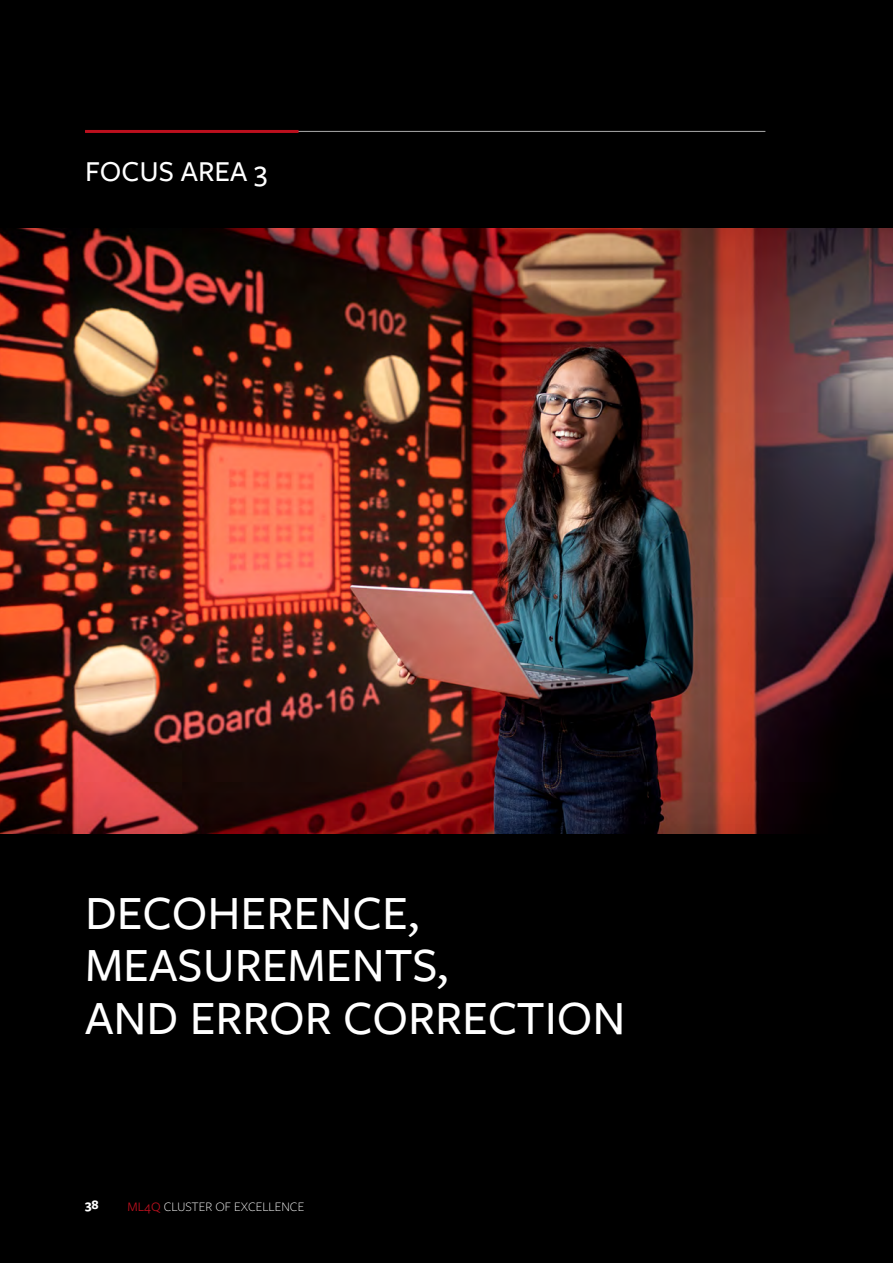
<style>
.page{position:relative;width:893px;height:1263px;background:#000}
.page>*{position:absolute;margin:0;border:0;box-sizing:border-box;transform-origin:0 0}
.t1{font:500 49.5px/52.5px "Freight Sans Pro";color:#fff}
.t2{font:500 30px "Freight Sans Pro";color:#fff}
.t3{font:300 13.5px "Freight Sans Pro";color:#fff}
.t4{font:700 13.5px "Freight Sans Pro";color:#fff}
.s1{font-weight:400;color:#bc101e}
</style>
<div class="page">
<img style="left:0;top:229px;width:893px;height:562px">
<svg style="left:0;top:791px;width:797px;height:31px;background:#5a1a1c"></svg>
<hr style="left:85px;top:131px;width:680px;height:1px;background:#fff">
<hr style="left:85px;top:130px;width:214px;height:3px;background:#bc101e">
<p class="t2" style="left:85px;top:151px;width:184px">FOCUS AREA 3</p>
<p class="t1" style="left:85px;top:884px;width:542px">DECOHERENCE,<br>MEASUREMENTS,<br>AND ERROR CORRECTION</p>
<p class="t4" style="left:85px;top:1195px;width:15px">38</p>
<p class="t3" style="left:128px;top:1197px;width:178px"><span class="s1">ML4Q</span> CLUSTER OF EXCELLENCE</p>
</div>
